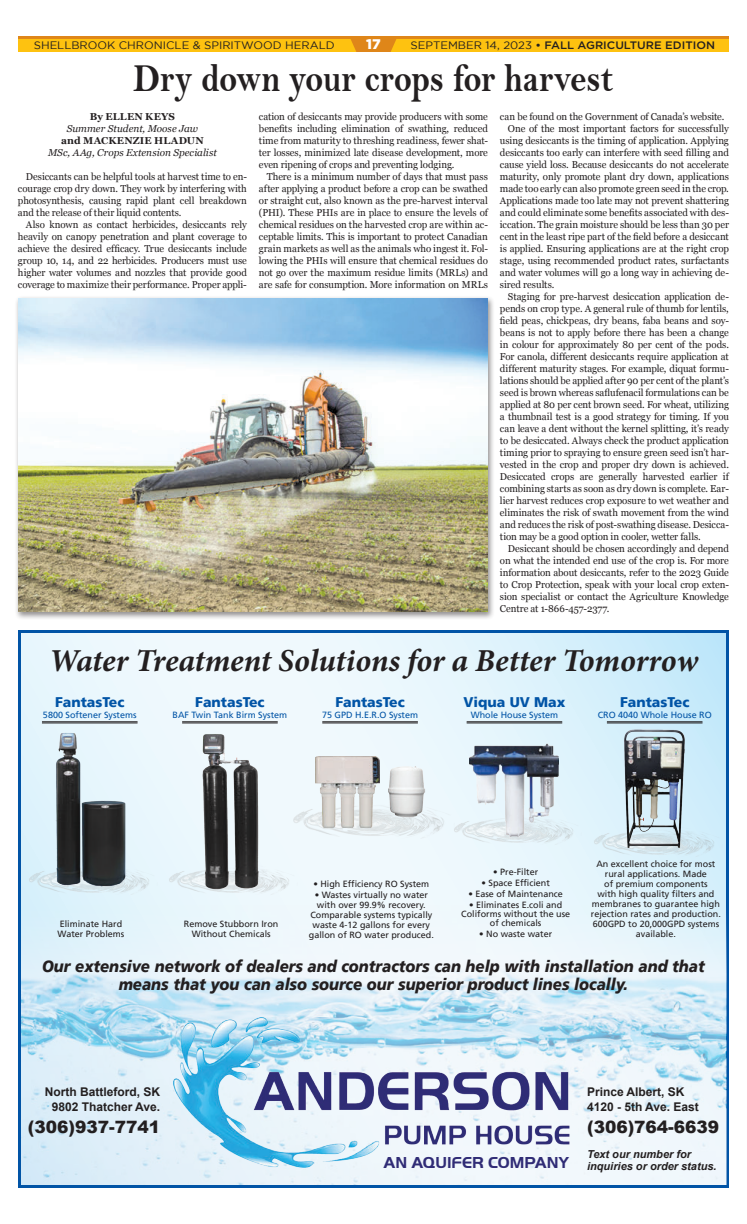
<style>
.page{position:relative;width:747px;height:1224px;background:#fff}
.page>*{position:absolute;margin:0;border:0;box-sizing:border-box;transform-origin:0 0}
.Head_Bell_Italic{font:40px "Bell MT Bold";letter-spacing:-.01em;color:#231f20;scale:.85 1}
.t1{font:italic 700 32px "Minion Pro";letter-spacing:-.005em;color:#231f20}
.t2{font:900 17px "Arial";color:#231f20}
.t3{font:italic 900 16.5px/18px "Frutiger LT";color:#231f20;text-align:center;scale:.91 1}
.t4{font:700 16.5px "Handel Got D";color:#302c76}
.t5{font:900 14px "Frutiger LT";color:#0154a6}
.t6{font:900 14px "Gotham";color:#fff}
.t7{font:700 12px "Arial";color:#231f20}
.t8{font:italic 700 11px "Arial";color:#231f20}
.t9{font:500 10.8px "Gotham";color:#231f20;scale:1.06 1}
.t10{font:10.8px "Gotham";color:#231f20;scale:1.06 1}
.BODY_TEXT{font:10px/12px "Georgia";letter-spacing:-.005em;color:#231f20;text-align:justify}
.BODY_TEXT-2{font:italic 10px "Georgia";letter-spacing:.005em;color:#231f20}
.BODY_TEXT-3{font:700 10px "Georgia";letter-spacing:.015em;color:#231f20}
.t11{font:9px/10px "Frutiger LT";color:#231f20;text-align:center}
.t12{font:9px "Frutiger LT";color:#0154a6}
.s1{font-weight:400}
</style>
<div class="page">
<div style="left:14px;top:296px;width:481px;height:324px;background:#231f20;opacity:.5"></div>
<img style="left:18px;top:299px;width:470px;height:313px">
<div style="left:18px;top:36px;width:711px;height:16px;background:#df8619"></div>
<div style="left:18px;top:39px;width:338px;height:13px;background:#fec210"></div>
<div style="left:391px;top:39px;width:338px;height:13px;background:#fec210"></div>
<svg style="left:22px;top:634px;width:703px;height:271px"></svg>
<div style="left:18px;top:630px;width:711px;height:558px;border:3px solid #0154a6"></div>
<img style="left:21px;top:905px;width:705px;height:280px">
<img style="left:25px;top:862px;width:132px;height:41px">
<img style="left:56px;top:732px;width:70px;height:154px">
<hr style="left:42px;top:721px;width:96px;height:1px;background:#231f20">
<hr style="left:42px;top:723px;width:96px;height:1px;background:#231f20">
<img style="left:165px;top:862px;width:132px;height:41px">
<img style="left:194px;top:732px;width:74px;height:159px">
<hr style="left:182px;top:721px;width:96px;height:1px;background:#231f20">
<hr style="left:182px;top:723px;width:96px;height:1px;background:#231f20">
<img style="left:288px;top:798px;width:167px;height:52px">
<img style="left:315px;top:756px;width:64px;height:71px">
<img style="left:389px;top:765px;width:36px;height:53px">
<hr style="left:322px;top:721px;width:96px;height:1px;background:#231f20">
<hr style="left:322px;top:723px;width:96px;height:1px;background:#231f20">
<img style="left:449px;top:813px;width:133px;height:40px">
<img style="left:470px;top:743px;width:89px;height:96px">
<hr style="left:467px;top:721px;width:95px;height:1px;background:#231f20">
<hr style="left:467px;top:723px;width:95px;height:1px;background:#231f20">
<img style="left:590px;top:824px;width:132px;height:41px">
<img style="left:623px;top:727px;width:63px;height:128px">
<hr style="left:607px;top:721px;width:96px;height:1px;background:#231f20">
<hr style="left:607px;top:723px;width:96px;height:1px;background:#231f20">
<img style="left:174px;top:1017px;width:399px;height:150px">
<p class="t10" style="left:34px;top:39px;width:285px">SHELLBROOK CHRONICLE &amp; SPIRITWOOD HERALD</p>
<p class="t6" style="left:366px;top:35px;width:16px">17</p>
<p class="t9" style="left:410px;top:38px;width:289px"><span class="s1">SEPTEMBER 14, 2023</span> • FALL AGRICULTURE EDITION</p>
<p class="Head_Bell_Italic" style="left:134px;top:54px;width:566px">Dry down your crops for harvest</p>
<p class="BODY_TEXT-3" style="left:90px;top:111px;width:87px">By ELLEN KEYS</p>
<p class="BODY_TEXT-2" style="left:67px;top:123px;width:133px">Summer Student, Moose Jaw</p>
<p class="BODY_TEXT-3" style="left:61px;top:135px;width:144px">and MACKENZIE HLADUN</p>
<p class="BODY_TEXT-2" style="left:48px;top:147px;width:170px">MSc, AAg, Crops Extension Specialist</p>
<p class="BODY_TEXT" style="left:18px;top:171px;width:230px;text-indent:8px">Desiccants can be helpful tools at harvest time to en&shy;courage crop dry down. They work by interfering with photosynthesis, causing rapid plant cell breakdown and the release of their liquid contents.</p>
<p class="BODY_TEXT" style="left:18px;top:219px;width:230px;text-indent:8px">Also known as contact herbicides, desiccants rely heavily on canopy penetration and plant coverage to achieve the desired efficacy. True desiccants include group 10, 14, and 22 herbicides. Producers must use higher water volumes and nozzles that provide good coverage to maximize their performance. Proper appli-</p>
<p class="BODY_TEXT" style="left:259px;top:111px;width:231px">cation of desiccants may provide producers with some benefits including elimination of swathing, reduced time from maturity to threshing readiness, fewer shat&shy;ter losses, minimized late disease development, more even ripening of crops and preventing lodging.</p>
<p class="BODY_TEXT" style="left:259px;top:171px;width:230px;text-indent:8px">There is a minimum number of days that must pass after applying a product before a crop can be swathed or straight cut, also known as the pre-harvest interval (PHI). These PHIs are in place to ensure the levels of chemical residues on the harvested crop are within ac&shy;ceptable limits. This is important to protect Canadian grain markets as well as the animals who ingest it. Fol&shy;lowing the PHIs will ensure that chemical residues do not go over the maximum residue limits (MRLs) and are safe for consumption. More information on MRLs</p>
<p class="BODY_TEXT" style="left:500px;top:111px;width:226px">can be found on the Government of Canada’s website.</p>
<p class="BODY_TEXT" style="left:500px;top:123px;width:231px;text-indent:8px">One of the most important factors for successfully using desiccants is the timing of application. Applying desiccants too early can interfere with seed filling and cause yield loss. Because desiccants do not accelerate maturity, only promote plant dry down, applications made too early can also promote green seed in the crop.<br>Applications made too late may not prevent shattering and could eliminate some benefits associated with des&shy;iccation. The grain moisture should be less than 30 per cent in the least ripe part of the field before a desiccant is applied. Ensuring applications are at the right crop stage, using recommended product rates, surfactants and water volumes will go a long way in achieving de&shy;sired results.</p>
<p class="BODY_TEXT" style="left:500px;top:291px;width:231px;text-indent:8px">Staging for pre-harvest desiccation application de&shy;pends on crop type. A general rule of thumb for lentils, field peas, chickpeas, dry beans, faba beans and soy&shy;beans is not to apply before there has been a change in colour for approximately 80 per cent of the pods.<br>For canola, different desiccants require application at different maturity stages. For example, diquat formu&shy;lations should be applied after 90 per cent of the plant’s seed is brown whereas saflufenacil formulations can be applied at 80 per cent brown seed. For wheat, utilizing a thumbnail test is a good strategy for timing. If you can leave a dent without the kernel splitting, it’s ready to be desiccated. Always check the product application timing prior to spraying to ensure green seed isn’t har&shy;vested in the crop and proper dry down is achieved.<br>Desiccated crops are generally harvested earlier if combining starts as soon as dry down is complete. Ear&shy;lier harvest reduces crop exposure to wet weather and eliminates the risk of swath movement from the wind and reduces the risk of post-swathing disease. Desicca&shy;tion may be a good option in cooler, wetter falls.</p>
<p class="BODY_TEXT" style="left:500px;top:543px;width:230px;text-indent:8px">Desiccant should be chosen accordingly and depend on what the intended end use of the crop is. For more information about desiccants, refer to the 2023 Guide to Crop Protection, speak with your local crop exten&shy;sion specialist or contact the Agriculture Knowledge Centre at 1-866-457-2377.</p>
<p class="t1" style="left:49px;top:638px;width:651px">Water Treatment Solutions for a Better Tomorrow</p>
<p class="t5" style="left:55px;top:693px;width:71px">FantasTec</p>
<p class="t12" style="left:43px;top:709px;width:95px">5800 Softener Systems</p>
<p class="t5" style="left:195px;top:693px;width:71px">FantasTec</p>
<p class="t12" style="left:173px;top:709px;width:116px">BAF Twin Tank Birm System</p>
<p class="t5" style="left:335px;top:693px;width:71px">FantasTec</p>
<p class="t12" style="left:322px;top:709px;width:98px">75 GPD H.E.R.O System</p>
<p class="t5" style="left:464px;top:693px;width:103px">Viqua UV Max</p>
<p class="t12" style="left:471px;top:709px;width:89px">Whole House System</p>
<p class="t5" style="left:620px;top:693px;width:71px">FantasTec</p>
<p class="t12" style="left:598px;top:709px;width:116px">CRO 4040 Whole House RO</p>
<p class="t11" style="left:60px;top:919px;width:64px">Eliminate Hard</p>
<p class="t11" style="left:58px;top:929px;width:68px">Water Problems</p>
<p class="t11" style="left:184px;top:919px;width:96px">Remove Stubborn Iron</p>
<p class="t11" style="left:192px;top:929px;width:81px">Without Chemicals</p>
<p class="t11" style="left:313px;top:878px;width:117px">• High Efficiency RO System</p>
<p class="t11" style="left:309px;top:889px;width:127px">• Wastes virtually no water with over 99.9% recovery.<br>Comparable systems typically waste 4-12 gallons for every gallon of RO water produced.</p>
<p class="t11" style="left:493px;top:867px;width:47px">• Pre-Filter</p>
<p class="t11" style="left:482px;top:878px;width:70px">• Space Efficient</p>
<p class="t11" style="left:468px;top:889px;width:96px">• Ease of Maintenance</p>
<p class="t11" style="left:461px;top:901px;width:111px;line-height:9px">• Eliminates E.coli and<br>Coliforms without the use</p>
<p class="t11" style="left:490px;top:918px;width:53px">of chemicals</p>
<p class="t11" style="left:479px;top:929px;width:75px">• No waste water</p>
<p class="t11" style="left:591px;top:859px;width:132px">An excellent choice for most rural applications. Made<br>of premium components<br>with high quality filters and membranes to guarantee high rejection rates and production.<br>600GPD to 20,000GPD systems available.</p>
<p class="t3" style="left:42px;top:957px;width:730px">Our extensive network of dealers and contractors can help with installation and that means that you can also source our superior product lines locally.</p>
<p class="t7" style="left:45px;top:1084px;width:117px">North Battleford, SK</p>
<p class="t7" style="left:52px;top:1098px;width:110px">9802 Thatcher Ave.</p>
<p class="t2" style="left:28px;top:1114px;width:134px">(306)937-7741</p>
<p class="t4" style="left:384px;top:1153px;width:187px">AN AQUIFER COMPANY</p>
<p class="t7" style="left:587px;top:1084px;width:99px">Prince Albert, SK</p>
<p class="t7" style="left:587px;top:1098px;width:113px">4120 - 5th Ave. East</p>
<p class="t2" style="left:587px;top:1114px;width:134px">(306)764-6639</p>
<p class="t8" style="left:587px;top:1147px;width:106px">Text our number for</p>
<p class="t8" style="left:587px;top:1159px;width:131px">inquiries or order status.</p>
</div>
